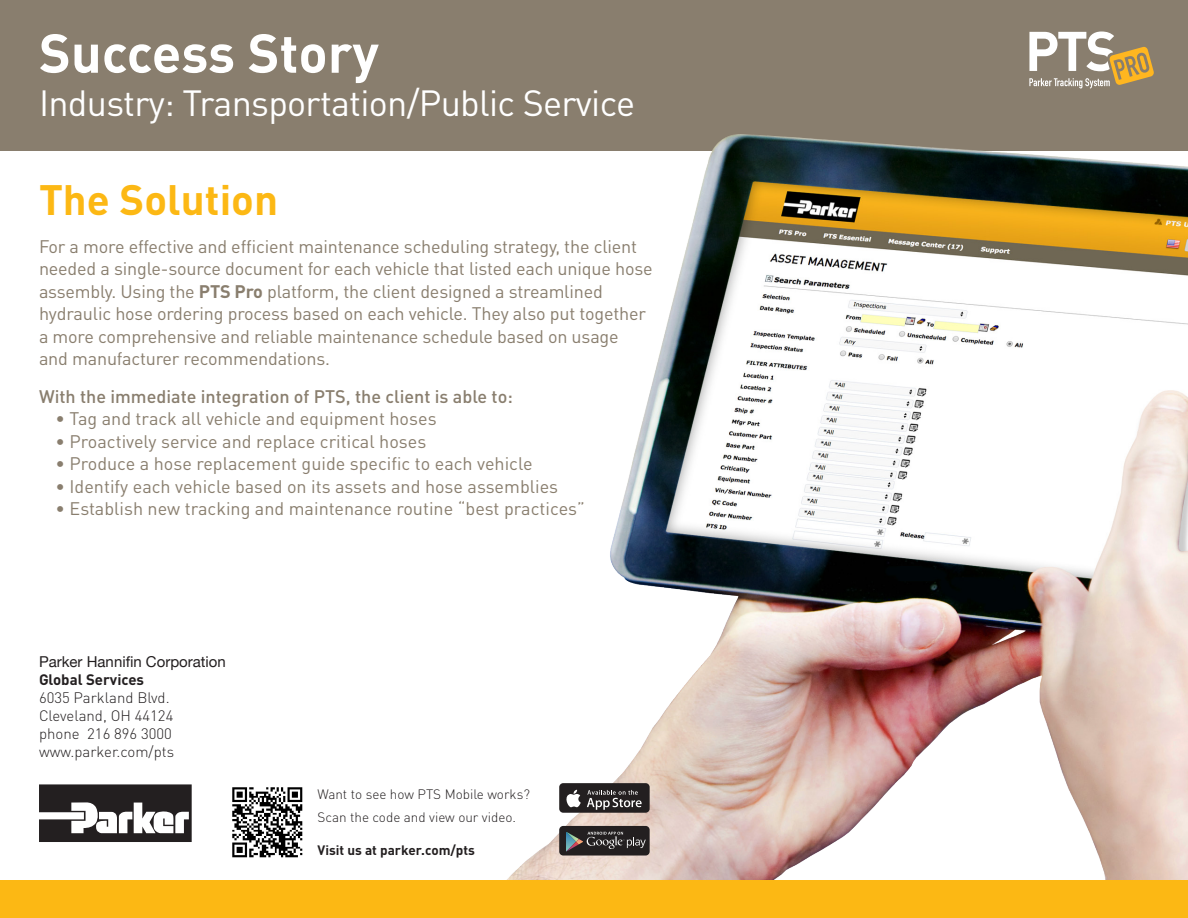
<style>
.page{position:relative;width:1188px;height:918px;background:#fff}
.page>*{position:absolute;margin:0;border:0;box-sizing:border-box;transform-origin:0 0}
.t1{font:700 54px "DINOT";color:#fff}
.t2{font:700 42px "DINOT";color:#fcb814}
.t3{font:36px "DINOT";letter-spacing:-.02em;color:#fff}
.t4{font:18px "DINOT";letter-spacing:-.01em;color:#897e6e}
.t5{font:500 18px "DINOT";color:#897e6e}
.t6{font:300 15px "DINOT";color:#231f20}
.t7{font:15px "Helvetica Neue";color:#231f20}
.t8{font:700 15px "DINOT";color:#231f20}
.t9{font:300 13.5px/22.5px "DINOT";color:#231f20}
.t10{font:700 13.5px "DINOT";color:#231f20}
.s1{font-weight:700}
</style>
<div class="page">
<div style="left:0;top:0;width:1188px;height:150px;background:#897e6e"></div>
<svg style="left:1029px;top:32px;width:125px;height:56px"></svg>
<img style="left:488px;top:134px;width:700px;height:746px">
<div style="left:0;top:880px;width:1188px;height:38px;background:#fcb814"></div>
<div style="left:559px;top:826px;width:91px;height:30px;background:#231f20;border-radius:4px"></div>
<svg style="left:566px;top:832px;width:80px;height:19px"></svg>
<div style="left:559px;top:783px;width:91px;height:30px;background:#231f20;border-radius:4px"></div>
<svg style="left:566px;top:790px;width:15px;height:17px"></svg>
<svg style="left:587px;top:790px;width:55px;height:20px"></svg>
<svg style="left:39px;top:784px;width:153px;height:58px"></svg>
<img style="left:232px;top:787px;width:71px;height:71px">
<p class="t1" style="left:39px;top:17px;width:341px">Success Story</p>
<p class="t3" style="left:39px;top:78px;width:598px">Industry: Transportation/Public Service</p>
<p class="t2" style="left:39px;top:171px;width:241px">The Solution</p>
<p class="t4" style="left:39px;top:234px;width:600px">For a more effective and efficient maintenance scheduling strategy, the client</p>
<p class="t4" style="left:39px;top:256px;width:615px">needed a single-source document for each vehicle that listed each unique hose</p>
<p class="t4" style="left:39px;top:279px;width:565px">assembly. Using the <span class="s1">PTS Pro</span> platform, the client designed a streamlined</p>
<p class="t4" style="left:39px;top:301px;width:609px">hydraulic hose ordering process based on each vehicle. They also put together</p>
<p class="t4" style="left:39px;top:324px;width:581px">a more comprehensive and reliable maintenance schedule based on usage</p>
<p class="t4" style="left:39px;top:346px;width:293px">and manufacturer recommendations.</p>
<p class="t5" style="left:39px;top:384px;width:475px">With the immediate integration of PTS, the client is able to:</p>
<p class="t4" style="left:56px;top:406px;width:383px">• Tag and track all vehicle and equipment hoses</p>
<p class="t4" style="left:56px;top:429px;width:372px">• Proactively service and replace critical hoses</p>
<p class="t4" style="left:56px;top:451px;width:479px">• Produce a hose replacement guide specific to each vehicle</p>
<p class="t4" style="left:56px;top:474px;width:504px">• Identify each vehicle based on its assets and hose assemblies</p>
<p class="t4" style="left:56px;top:496px;width:531px">• Establish new tracking and maintenance routine “best practices”</p>
<p class="t7" style="left:39px;top:650px;width:188px">Parker Hannifin Corporation</p>
<p class="t8" style="left:39px;top:669px;width:107px">Global Services</p>
<p class="t6" style="left:39px;top:687px;width:132px">6035 Parkland Blvd.</p>
<p class="t6" style="left:39px;top:705px;width:136px">Cleveland, OH 44124</p>
<p class="t6" style="left:39px;top:723px;width:135px">phone 216 896 3000</p>
<p class="t6" style="left:39px;top:741px;width:137px">www.parker.com/pts</p>
<p class="t9" style="left:318px;top:783px;width:214px">Want to see how PTS Mobile works?<br>Scan the code and view our video.</p>
<p class="t10" style="left:318px;top:841px;width:159px">Visit us at parker.com/pts</p>
</div>
